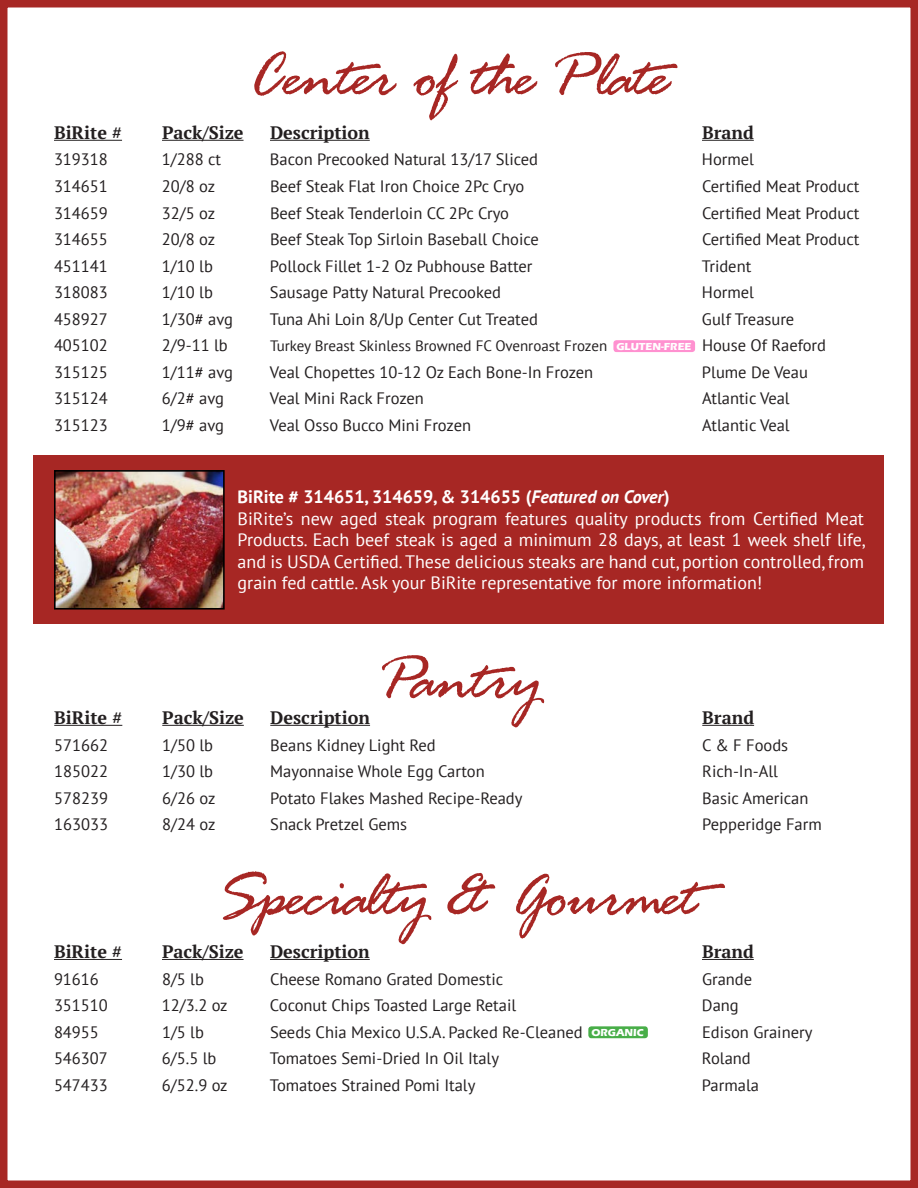
<style>
.page{position:relative;width:918px;height:1188px;background:#fff}
.page>*{position:absolute;margin:0;border:0;box-sizing:border-box;transform-origin:0 0}
.t1{font:67.5px "Rage Italic Let Plain";color:#a72724}
.t2{font:18px/21.6px "PT Sans";color:#fff;text-align:justify}
.t3{font:700 18px "PT Serif";color:#231f20}
.t4{font:700 18px "PT Sans";color:#fff}
.t5{font:16.5px "PT Sans";color:#231f20}
.t6{font:15px "PT Sans";color:#231f20}
.t7{font:700 10.5px "Eras ITC";color:#fff}
.s1{font-style:italic}
</style>
<div class="page">
<div style="left:0;top:0;width:918px;height:1188px;border:8px solid #a72724"></div>
<hr style="left:54px;top:140px;width:68px;height:1px;background:#231f20">
<hr style="left:162px;top:140px;width:82px;height:1px;background:#231f20">
<hr style="left:270px;top:140px;width:100px;height:1px;background:#231f20">
<hr style="left:702px;top:140px;width:52px;height:1px;background:#231f20">
<hr style="left:54px;top:725px;width:68px;height:1px;background:#231f20">
<hr style="left:162px;top:725px;width:82px;height:1px;background:#231f20">
<hr style="left:270px;top:725px;width:100px;height:1px;background:#231f20">
<hr style="left:702px;top:725px;width:52px;height:1px;background:#231f20">
<div style="left:34px;top:455px;width:850px;height:169px;background:#a72724"></div>
<img style="left:57px;top:473px;width:165px;height:134px">
<div style="left:54px;top:470px;width:171px;height:140px;border:2px solid #000"></div>
<hr style="left:54px;top:959px;width:68px;height:1px;background:#231f20">
<hr style="left:162px;top:959px;width:82px;height:1px;background:#231f20">
<hr style="left:270px;top:959px;width:100px;height:1px;background:#231f20">
<hr style="left:702px;top:959px;width:52px;height:1px;background:#231f20">
<div style="left:588px;top:1026px;width:60px;height:12px;background:#48ae48;border-radius:3px"></div>
<div style="left:613px;top:340px;width:82px;height:12px;background:#ff91d0;border-radius:3px"></div>
<p class="t1" style="left:249px;top:46px;width:421px">Center of the Plate</p>
<p class="t3" style="left:54px;top:120px;width:70px">BiRite #</p>
<p class="t3" style="left:162px;top:120px;width:83px">Pack/Size</p>
<p class="t3" style="left:270px;top:120px;width:101px">Description</p>
<p class="t3" style="left:702px;top:120px;width:53px">Brand</p>
<p class="t5" style="left:54px;top:149px;width:55px">319318</p>
<p class="t5" style="left:162px;top:149px;width:61px">1/288 ct</p>
<p class="t5" style="left:270px;top:149px;width:270px">Bacon Precooked Natural 13/17 Sliced</p>
<p class="t5" style="left:702px;top:149px;width:54px">Hormel</p>
<p class="t5" style="left:54px;top:176px;width:55px">314651</p>
<p class="t5" style="left:162px;top:176px;width:55px">20/8 oz</p>
<p class="t5" style="left:270px;top:176px;width:256px">Beef Steak Flat Iron Choice 2Pc Cryo</p>
<p class="t5" style="left:702px;top:176px;width:159px">Certified Meat Product</p>
<p class="t5" style="left:54px;top:202px;width:55px">314659</p>
<p class="t5" style="left:162px;top:202px;width:55px">32/5 oz</p>
<p class="t5" style="left:270px;top:202px;width:241px">Beef Steak Tenderloin CC 2Pc Cryo</p>
<p class="t5" style="left:702px;top:202px;width:159px">Certified Meat Product</p>
<p class="t5" style="left:54px;top:229px;width:55px">314655</p>
<p class="t5" style="left:162px;top:229px;width:55px">20/8 oz</p>
<p class="t5" style="left:270px;top:229px;width:270px">Beef Steak Top Sirloin Baseball Choice</p>
<p class="t5" style="left:702px;top:229px;width:159px">Certified Meat Product</p>
<p class="t5" style="left:54px;top:255px;width:55px">451141</p>
<p class="t5" style="left:162px;top:255px;width:52px">1/10 lb</p>
<p class="t5" style="left:270px;top:255px;width:264px">Pollock Fillet 1-2 Oz Pubhouse Batter</p>
<p class="t5" style="left:702px;top:255px;width:51px">Trident</p>
<p class="t5" style="left:54px;top:282px;width:55px">318083</p>
<p class="t5" style="left:162px;top:282px;width:52px">1/10 lb</p>
<p class="t5" style="left:270px;top:282px;width:233px">Sausage Patty Natural Precooked</p>
<p class="t5" style="left:702px;top:282px;width:54px">Hormel</p>
<p class="t5" style="left:54px;top:308px;width:55px">458927</p>
<p class="t5" style="left:162px;top:308px;width:73px">1/30# avg</p>
<p class="t5" style="left:270px;top:308px;width:269px">Tuna Ahi Loin 8/Up Center Cut Treated</p>
<p class="t5" style="left:702px;top:308px;width:94px">Gulf Treasure</p>
<p class="t5" style="left:54px;top:335px;width:55px">405102</p>
<p class="t5" style="left:162px;top:335px;width:67px">2/9-11 lb</p>
<p class="t6" style="left:270px;top:336px;width:339px">Turkey Breast Skinless Browned FC Ovenroast Frozen</p>
<p class="t5" style="left:702px;top:335px;width:126px">House Of Raeford</p>
<p class="t5" style="left:54px;top:361px;width:55px">315125</p>
<p class="t5" style="left:162px;top:361px;width:73px">1/11# avg</p>
<p class="t5" style="left:270px;top:361px;width:325px">Veal Chopettes 10-12 Oz Each Bone-In Frozen</p>
<p class="t5" style="left:702px;top:361px;width:108px">Plume De Veau</p>
<p class="t5" style="left:54px;top:388px;width:55px">315124</p>
<p class="t5" style="left:162px;top:388px;width:64px">6/2# avg</p>
<p class="t5" style="left:270px;top:388px;width:155px">Veal Mini Rack Frozen</p>
<p class="t5" style="left:702px;top:388px;width:89px">Atlantic Veal</p>
<p class="t5" style="left:54px;top:415px;width:55px">315123</p>
<p class="t5" style="left:162px;top:415px;width:64px">1/9# avg</p>
<p class="t5" style="left:270px;top:415px;width:203px">Veal Osso Bucco Mini Frozen</p>
<p class="t5" style="left:702px;top:415px;width:89px">Atlantic Veal</p>
<p class="t7" style="left:616px;top:340px;width:77px">GLUTEN-FREE</p>
<p class="t4" style="left:238px;top:485px;width:433px">BiRite # 314651, 314659, &amp; 314655 (<span class="s1">Featured on Cover</span>)</p>
<p class="t2" style="left:238px;top:507px;width:629px">BiRite’s new aged steak program features quality products from Certified Meat Products. Each beef steak is aged a minimum 28 days, at least 1 week shelf life, and is USDA Certified.These delicious steaks are hand cut, portion controlled, from grain fed cattle. Ask your BiRite representative for more information!</p>
<p class="t1" style="left:379px;top:649px;width:161px">Pantry</p>
<p class="t3" style="left:54px;top:706px;width:70px">BiRite #</p>
<p class="t3" style="left:162px;top:706px;width:83px">Pack/Size</p>
<p class="t3" style="left:270px;top:706px;width:101px">Description</p>
<p class="t3" style="left:702px;top:706px;width:53px">Brand</p>
<p class="t5" style="left:54px;top:734px;width:55px">571662</p>
<p class="t5" style="left:162px;top:734px;width:52px">1/50 lb</p>
<p class="t5" style="left:270px;top:734px;width:167px">Beans Kidney Light Red</p>
<p class="t5" style="left:702px;top:734px;width:87px">C &amp; F Foods</p>
<p class="t5" style="left:54px;top:761px;width:55px">185022</p>
<p class="t5" style="left:162px;top:761px;width:52px">1/30 lb</p>
<p class="t5" style="left:270px;top:761px;width:216px">Mayonnaise Whole Egg Carton</p>
<p class="t5" style="left:702px;top:761px;width:77px">Rich-In-All</p>
<p class="t5" style="left:54px;top:787px;width:55px">578239</p>
<p class="t5" style="left:162px;top:787px;width:55px">6/26 oz</p>
<p class="t5" style="left:270px;top:787px;width:254px">Potato Flakes Mashed Recipe-Ready</p>
<p class="t5" style="left:702px;top:787px;width:108px">Basic American</p>
<p class="t5" style="left:54px;top:814px;width:55px">163033</p>
<p class="t5" style="left:162px;top:814px;width:55px">8/24 oz</p>
<p class="t5" style="left:270px;top:814px;width:138px">Snack Pretzel Gems</p>
<p class="t5" style="left:702px;top:814px;width:121px">Pepperidge Farm</p>
<p class="t1" style="left:220px;top:866px;width:479px">Specialty &amp; Gourmet</p>
<p class="t3" style="left:54px;top:940px;width:70px">BiRite #</p>
<p class="t3" style="left:162px;top:940px;width:83px">Pack/Size</p>
<p class="t3" style="left:270px;top:940px;width:101px">Description</p>
<p class="t3" style="left:702px;top:940px;width:53px">Brand</p>
<p class="t5" style="left:54px;top:968px;width:46px">91616</p>
<p class="t5" style="left:162px;top:968px;width:43px">8/5 lb</p>
<p class="t5" style="left:270px;top:968px;width:235px">Cheese Romano Grated Domestic</p>
<p class="t5" style="left:702px;top:968px;width:52px">Grande</p>
<p class="t5" style="left:54px;top:995px;width:55px">351510</p>
<p class="t5" style="left:162px;top:995px;width:67px">12/3.2 oz</p>
<p class="t5" style="left:270px;top:995px;width:248px">Coconut Chips Toasted Large Retail</p>
<p class="t5" style="left:702px;top:995px;width:38px">Dang</p>
<p class="t5" style="left:54px;top:1021px;width:46px">84955</p>
<p class="t5" style="left:162px;top:1021px;width:43px">1/5 lb</p>
<p class="t5" style="left:270px;top:1021px;width:314px">Seeds Chia Mexico U.S.A. Packed Re-Cleaned</p>
<p class="t5" style="left:702px;top:1021px;width:112px">Edison Grainery</p>
<p class="t5" style="left:54px;top:1048px;width:55px">546307</p>
<p class="t5" style="left:162px;top:1048px;width:56px">6/5.5 lb</p>
<p class="t5" style="left:270px;top:1048px;width:231px">Tomatoes Semi-Dried In Oil Italy</p>
<p class="t5" style="left:702px;top:1048px;width:50px">Roland</p>
<p class="t5" style="left:54px;top:1074px;width:55px">547433</p>
<p class="t5" style="left:162px;top:1074px;width:67px">6/52.9 oz</p>
<p class="t5" style="left:270px;top:1074px;width:207px">Tomatoes Strained Pomi Italy</p>
<p class="t5" style="left:702px;top:1074px;width:59px">Parmala</p>
<p class="t7" style="left:591px;top:1026px;width:54px">ORGANIC</p>
</div>
